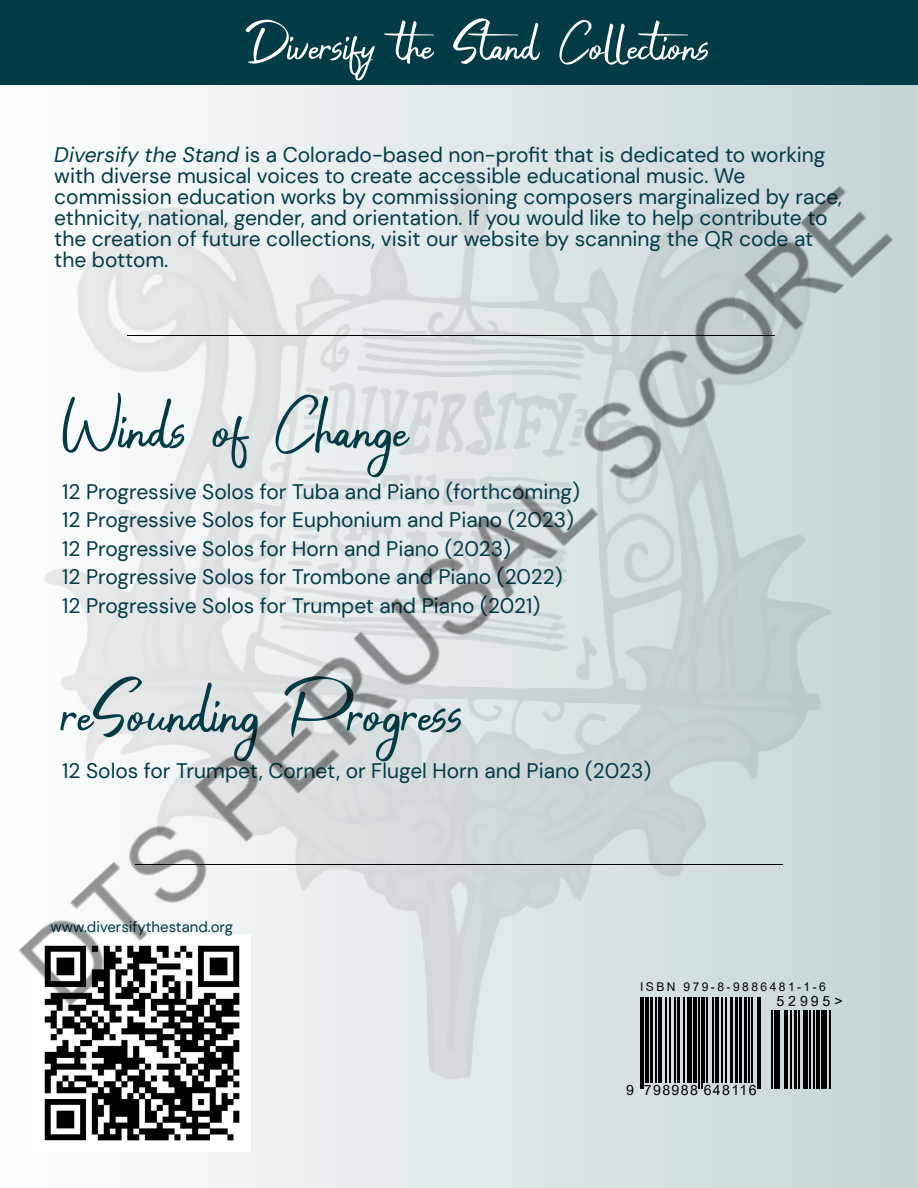
<style>
.page{position:relative;width:918px;height:1188px;background:#fff}
.page>*{position:absolute;margin:0;border:0;box-sizing:border-box;transform-origin:0 0}
.t1{font:90px "Anjhay";color:#003b46}
.t2{font:67.5px "Anjhay";color:#fff}
.t3{font:21px/21px "DM Sans";color:#003b46}
.t4{font:15px "DM Sans";color:#003b46}
.t5{font:14.25px "Arial";letter-spacing:.095em;color:#000}
.t6{font:12px "Arial";letter-spacing:.205em;color:#000}
.s1{font-style:italic}
</style>
<div class="page">
<div style="left:0;top:0;width:918px;height:1188px;background:linear-gradient(to right,#fefeff,#c6d4d6)"></div>
<img style="left:0;top:155px;width:918px;height:943px">
<img style="left:34px;top:1038px;width:216px;height:113px">
<div style="left:0;top:0;width:918px;height:85px;background:#003b46"></div>
<hr style="left:640px;top:997px;width:1px;height:92px;background:#000">
<hr style="left:643px;top:997px;width:1px;height:92px;background:#000">
<hr style="left:645px;top:997px;width:4px;height:86px;background:#000">
<hr style="left:650px;top:997px;width:3px;height:86px;background:#000">
<hr style="left:655px;top:997px;width:2px;height:86px;background:#000">
<hr style="left:658px;top:997px;width:4px;height:86px;background:#000">
<hr style="left:666px;top:997px;width:1px;height:86px;background:#000">
<hr style="left:670px;top:997px;width:1px;height:86px;background:#000">
<hr style="left:675px;top:997px;width:1px;height:86px;background:#000">
<hr style="left:677px;top:997px;width:2px;height:86px;background:#000">
<hr style="left:684px;top:997px;width:1px;height:86px;background:#000">
<hr style="left:687px;top:997px;width:1px;height:86px;background:#000">
<hr style="left:690px;top:997px;width:2px;height:86px;background:#000">
<hr style="left:694px;top:997px;width:3px;height:86px;background:#000">
<hr style="left:699px;top:997px;width:1px;height:92px;background:#000">
<hr style="left:701px;top:997px;width:1px;height:92px;background:#000">
<hr style="left:704px;top:997px;width:1px;height:86px;background:#000">
<hr style="left:706px;top:997px;width:2px;height:86px;background:#000">
<hr style="left:713px;top:997px;width:1px;height:86px;background:#000">
<hr style="left:715px;top:997px;width:4px;height:86px;background:#000">
<hr style="left:722px;top:997px;width:1px;height:86px;background:#000">
<hr style="left:725px;top:997px;width:2px;height:86px;background:#000">
<hr style="left:731px;top:997px;width:2px;height:86px;background:#000">
<hr style="left:736px;top:997px;width:2px;height:86px;background:#000">
<hr style="left:739px;top:997px;width:3px;height:86px;background:#000">
<hr style="left:745px;top:997px;width:2px;height:86px;background:#000">
<hr style="left:748px;top:997px;width:2px;height:86px;background:#000">
<hr style="left:751px;top:997px;width:1px;height:86px;background:#000">
<hr style="left:757px;top:997px;width:1px;height:92px;background:#000">
<hr style="left:760px;top:997px;width:1px;height:92px;background:#000">
<hr style="left:771px;top:1011px;width:1px;height:78px;background:#000">
<hr style="left:774px;top:1011px;width:2px;height:78px;background:#000">
<hr style="left:778px;top:1011px;width:2px;height:78px;background:#000">
<hr style="left:784px;top:1011px;width:1px;height:78px;background:#000">
<hr style="left:787px;top:1011px;width:1px;height:78px;background:#000">
<hr style="left:791px;top:1011px;width:1px;height:78px;background:#000">
<hr style="left:794px;top:1011px;width:3px;height:78px;background:#000">
<hr style="left:798px;top:1011px;width:1px;height:78px;background:#000">
<hr style="left:803px;top:1011px;width:1px;height:78px;background:#000">
<hr style="left:806px;top:1011px;width:2px;height:78px;background:#000">
<hr style="left:810px;top:1011px;width:1px;height:78px;background:#000">
<hr style="left:813px;top:1011px;width:1px;height:78px;background:#000">
<hr style="left:816px;top:1011px;width:4px;height:78px;background:#000">
<hr style="left:821px;top:1011px;width:1px;height:78px;background:#000">
<hr style="left:824px;top:1011px;width:3px;height:78px;background:#000">
<hr style="left:830px;top:1011px;width:1px;height:78px;background:#000">
<img style="left:1px;top:168px;width:917px;height:870px">
<h2 class="t2" style="left:246px;top:21px;width:466px">Diversify the Stand Collections</h2>
<p class="t3" style="left:54px;top:145px;width:789px"><span class="s1">Diversify the Stand</span> is a Colorado-based non-profit that is dedicated to working with diverse musical voices to create accessible educational music. We commission education works by commissioning composers marginalized by race, ethnicity, national, gender, and orientation. If you would like to help contribute to the creation of future collections, visit our website by scanning the QR code at the bottom.</p>
<h1 class="t1" style="left:62px;top:395px;width:348px">Winds of Change</h1>
<p class="t3" style="left:62px;top:477px;width:519px;line-height:28.5px">12 Progressive Solos for Tuba and Piano (forthcoming)<br>12 Progressive Solos for Euphonium and Piano (2023)<br>12 Progressive Solos for Horn and Piano (2023)<br>12 Progressive Solos for Trombone and Piano (2022)<br>12 Progressive Solos for Trumpet and Piano (2021)</p>
<h1 class="t1" style="left:62px;top:680px;width:404px">reSounding Progress</h1>
<p class="t3" style="left:62px;top:760px;width:590px">12 Solos for Trumpet, Cornet, or Flugel Horn and Piano (2023)</p>
<p class="t4" style="left:51px;top:917px;width:184px">www.diversifythestand.org</p>
<p class="t6" style="left:640px;top:982px;width:187px">ISBN 979-8-9886481-1-6</p>
<p class="t5" style="left:776px;top:996px;width:68px">52995&gt;</p>
<p class="t5" style="left:626px;top:1085px;width:132px">9 798988 648116</p>
</div>
